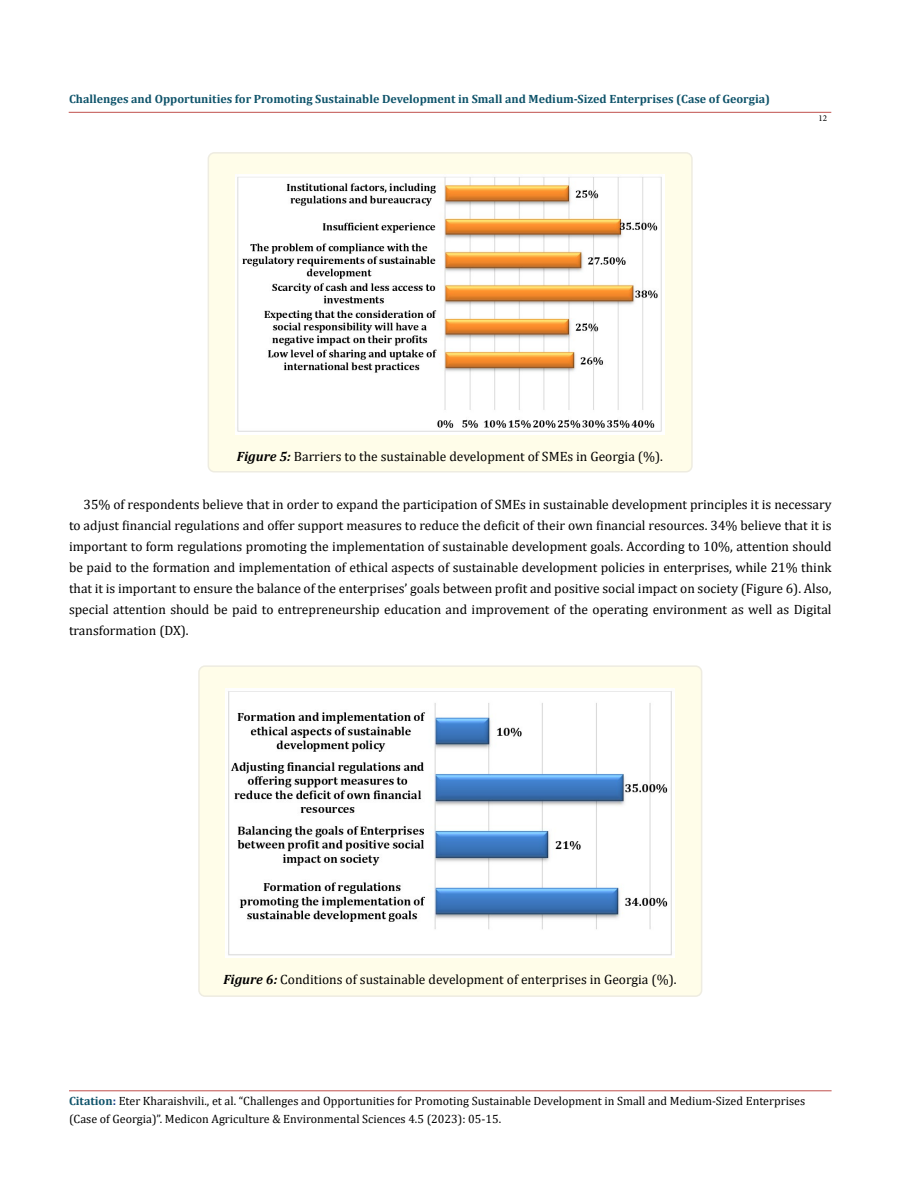
<style>
.page{position:relative;width:900px;height:1188px;background:#fff}
.page>*{position:absolute;margin:0;border:0;box-sizing:border-box;transform-origin:0 0}
.t1{font:13.5px/21px "Cambria";color:#000;text-align:justify}
.t2{font:12px/18px "Cambria";color:#000}
.t3{font:700 12px "Cambria";color:#0e536a}
.t4{font:9px "Minion Pro";color:#000}
.s1{font-weight:700;font-style:italic}
.s2{font-weight:700;color:#0e536a}
.s3{font-weight:700;color:#173e88}
</style>
<div class="page">
<hr style="left:69px;top:1091px;width:763px;height:1px;background:#c0504d">
<hr style="left:69px;top:112px;width:762px;height:1px;background:#c0504d">
<div style="left:208px;top:153px;width:484px;height:319px;background:#fffde9;border-radius:6px"></div>
<div style="left:208px;top:152px;width:485px;height:321px;border:2px solid #eeece1;border-radius:6px"></div>
<img style="left:236px;top:175px;width:428px;height:259px">
<div style="left:199px;top:666px;width:503px;height:330px;background:#fffde9;border-radius:6px"></div>
<div style="left:198px;top:665px;width:504px;height:332px;border:2px solid #eeece1;border-radius:6px"></div>
<img style="left:225px;top:688px;width:450px;height:270px">
<p class="t3" style="left:69px;top:91px;width:703px">Challenges and Opportunities for Promoting Sustainable Development in Small and Medium-Sized Enterprises (Case of Georgia)</p>
<p class="t4" style="left:818px;top:112px;width:10px">12</p>
<p class="t1" style="left:237px;top:446px;width:428px"><span class="s1">Figure 5:</span> Barriers to the sustainable development of SMEs in Georgia (%).</p>
<p class="t1" style="left:69px;top:493px;width:764px;text-indent:15px">35% of respondents believe that in order to expand the participation of SMEs in sustainable development principles it is necessary to adjust financial regulations and offer support measures to reduce the deficit of their own financial resources. 34% believe that it is important to form regulations promoting the implementation of sustainable development goals. According to 10%, attention should be paid to the formation and implementation of ethical aspects of sustainable development policies in enterprises, while 21% think that it is important to ensure the balance of the enterprises’ goals between profit and positive social impact on society (Figure 6). Also, special attention should be paid to entrepreneurship education and improvement of the operating environment as well as Digital transformation (DX).</p>
<p class="t1" style="left:223px;top:969px;width:455px"><span class="s1">Figure 6:</span> Conditions of sustainable development of enterprises in Georgia (%).</p>
<p class="t2" style="left:69px;top:1092px;width:738px"><span class="s2">Citation</span><span class="s3">:</span> Eter Kharaishvili., et al. “Challenges and Opportunities for Promoting Sustainable Development in Small and Medium-Sized Enterprises (Case of Georgia)”. Medicon Agriculture &amp; Environmental Sciences 4.5 (2023): 05-15.</p>
</div>
